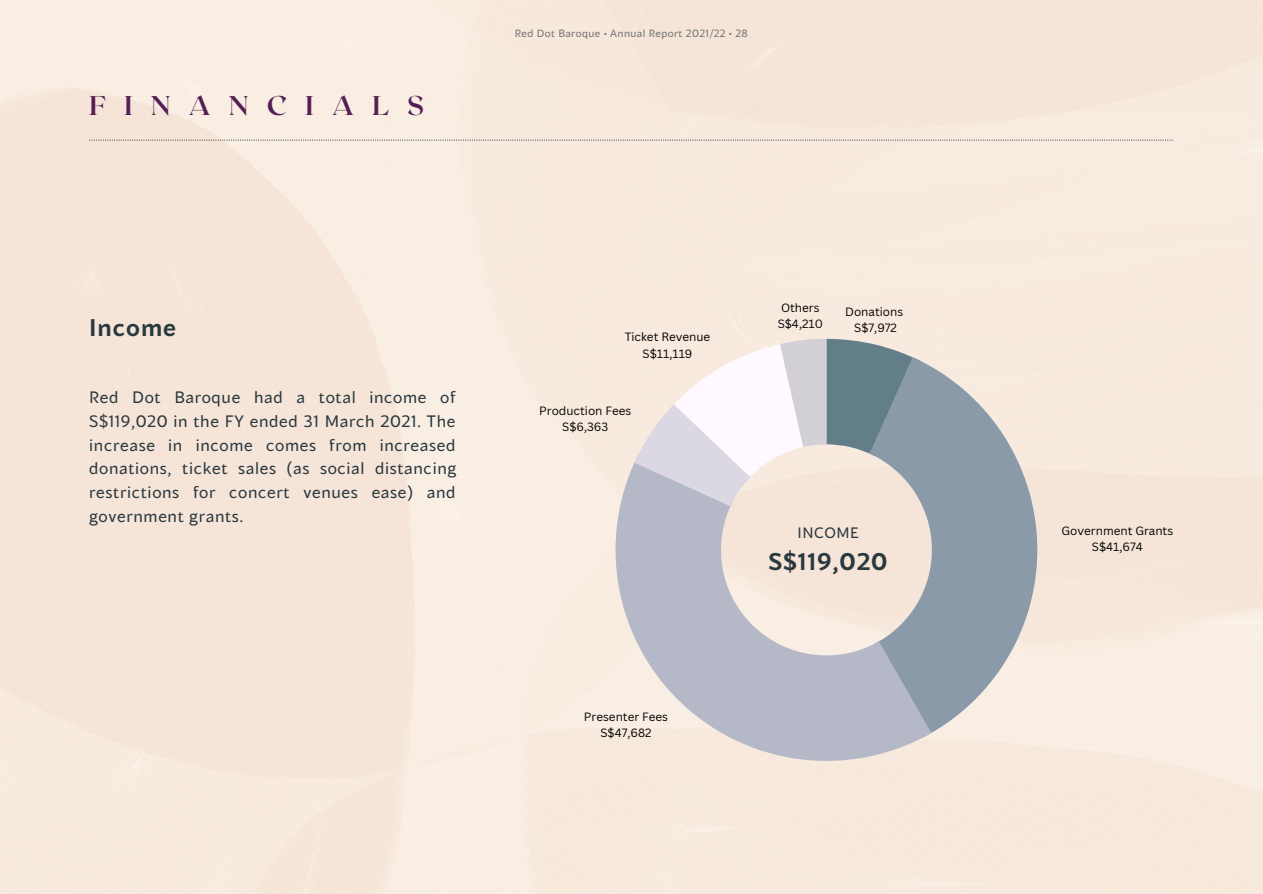
<style>
.page{position:relative;width:1263px;height:894px;background:#fff}
.page>*{position:absolute;margin:0;border:0;box-sizing:border-box;transform-origin:0 0}
.t1{font:700 27px "Roxborough CF";letter-spacing:.665em;color:#531f55}
.t2{font:700 24px "Blacker Sans Pro";letter-spacing:.04em;color:#2a383f}
.t3{font:16.5px/23.5px "Blacker Sans Pro";letter-spacing:.04em;color:#2a383f;text-align:justify}
.t4{font:15px "Blacker Sans Pro";letter-spacing:.04em;color:#2a383f}
.t5{font:11.7px/16.4px "Canva Sans";color:#000;text-align:center}
.t6{font:10.5px "Blacker Sans Pro";letter-spacing:.04em;color:#737373}
</style>
<div class="page">
<svg style="left:89px;top:139px;width:1084px;height:2px;background:#cdc5bf"></svg>
<svg style="left:922px;top:357px;width:115px;height:380px;background:#abb2b9"></svg>
<svg style="left:616px;top:453px;width:315px;height:307px;background:#cfccce"></svg>
<svg style="left:634px;top:339px;width:288px;height:167px"></svg>
<h1 class="t1" style="left:89px;top:88px;width:336px">FINANCIALS</h1>
<p class="t6" style="left:515px;top:27px;width:234px">Red Dot Baroque • Annual Report 2021/22 • 28</p>
<h2 class="t2" style="left:89px;top:311px;width:88px">Income</h2>
<p class="t3" style="left:89px;top:385px;width:368px">Red Dot Baroque had a total income of S$119,020 in the FY ended 31 March 2021. The increase in income comes from increased donations, ticket sales (as social distancing restrictions for concert venues ease) and government grants.</p>
<p class="t5" style="left:625px;top:329px;width:87px">Ticket Revenue<br>S$11,119</p>
<p class="t5" style="left:539px;top:402px;width:93px">Production Fees<br>S$6,363</p>
<p class="t5" style="left:584px;top:708px;width:86px">Presenter Fees<br>S$47,682</p>
<p class="t5" style="left:778px;top:300px;width:47px;text-align:left">Others<br>S$4,210</p>
<p class="t5" style="left:845px;top:303px;width:60px">Donations<br>S$7,972</p>
<p class="t4" style="left:797px;top:523px;width:63px">INCOME</p>
<h2 class="t2" style="left:768px;top:545px;width:121px">S$119,020</h2>
<p class="t5" style="left:1062px;top:522px;width:113px">Government Grants<br>S$41,674</p>
</div>
